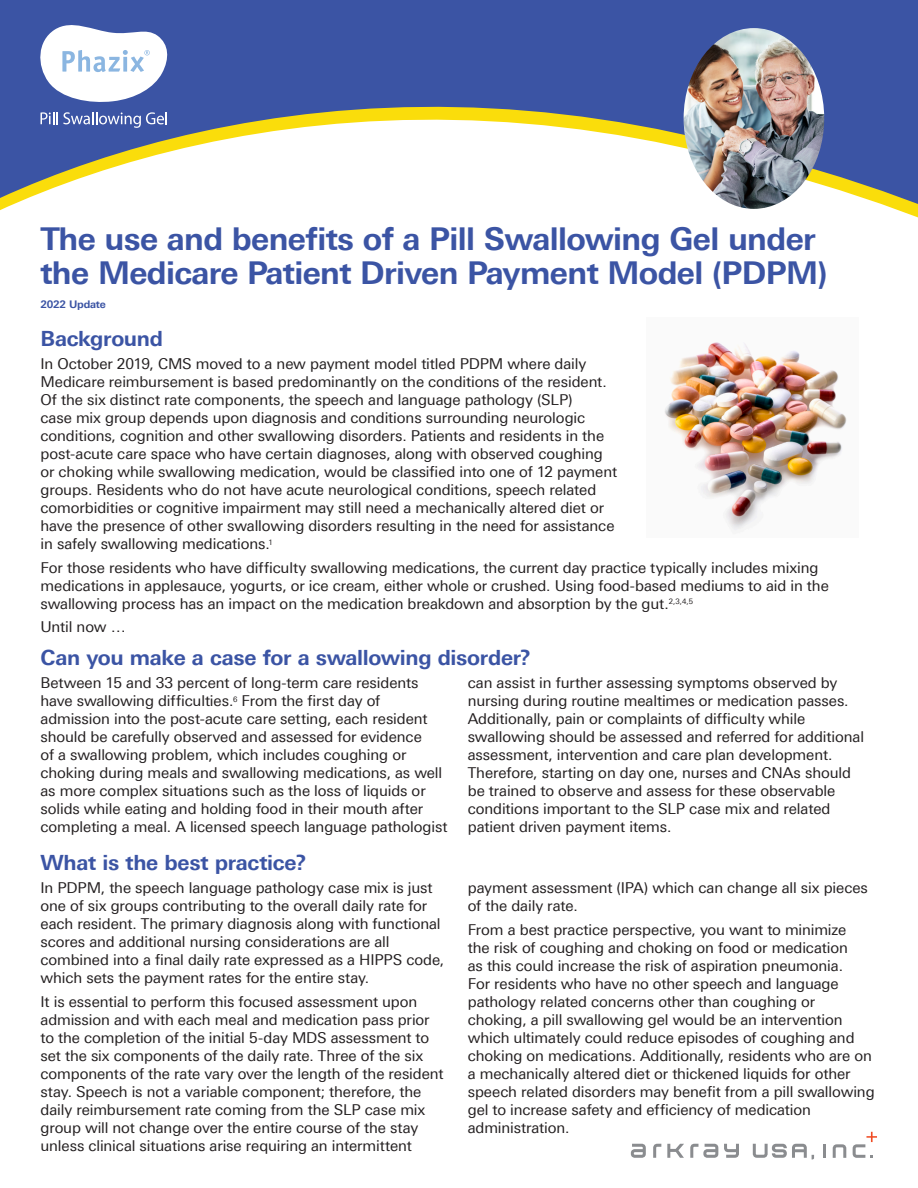
<style>
.page{position:relative;width:918px;height:1188px;background:#fff}
.page>*{position:absolute;margin:0;border:0;box-sizing:border-box;transform-origin:0 0}
.t1{font:700 31.5px/34.5px "Linotype Univers 630";letter-spacing:-.02em;color:#3b54a4}
.Subhead_14_18{font:700 21px "Linotype Univers 630";letter-spacing:-.015em;color:#3b54a4}
.Body-Text_10_12{font:15px/18px "Linotype Univers 430";letter-spacing:-.005em;color:#231f20}
.t2{font:700 10.5px "Linotype Univers 630";letter-spacing:-.02em;color:#3b54a4}
</style>
<div class="page">
<svg style="left:0;top:62px;width:918px;height:156px"></svg>
<div style="left:0;top:0;width:918px;height:62px;background:#3b54a4"></div>
<img style="left:684px;top:28px;width:140px;height:181px">
<svg style="left:653px;top:1144px;width:8px;height:14px"></svg>
<svg style="left:724px;top:1144px;width:15px;height:14px"></svg>
<svg style="left:631px;top:1144px;width:15px;height:14px"></svg>
<svg style="left:690px;top:1144px;width:28px;height:14px"></svg>
<svg style="left:667px;top:1144px;width:17px;height:14px"></svg>
<svg style="left:833px;top:1144px;width:13px;height:14px"></svg>
<hr style="left:823px;top:1144px;width:3px;height:14px;background:#8a8c8f">
<svg style="left:753px;top:1144px;width:61px;height:15px"></svg>
<svg style="left:853px;top:1132px;width:24px;height:26px"></svg>
<img style="left:664px;top:342px;width:183px;height:189px">
<svg style="left:41px;top:112px;width:126px;height:16px;background:#6b7eba"></svg>
<svg style="left:36px;top:25px;width:134px;height:79px"></svg>
<p class="t1" style="left:40px;top:221px;width:788px">The use and benefits of a Pill Swallowing Gel under the Medicare Patient Driven Payment Model (PDPM)</p>
<p class="t2" style="left:40px;top:298px;width:67px">2022 Update</p>
<p class="Subhead_14_18" style="left:40px;top:326px;width:124px">Background</p>
<p class="Body-Text_10_12" style="left:40px;top:355px;width:578px">In October 2019, CMS moved to a new payment model titled PDPM where daily Medicare reimbursement is based predominantly on the conditions of the resident.<br>Of the six distinct rate components, the speech and language pathology (SLP)<br>case mix group depends upon diagnosis and conditions surrounding neurologic conditions, cognition and other swallowing disorders. Patients and residents in the post-acute care space who have certain diagnoses, along with observed coughing or choking while swallowing medication, would be classified into one of 12 payment groups. Residents who do not have acute neurological conditions, speech related comorbidities or cognitive impairment may still need a mechanically altered diet or have the presence of other swallowing disorders resulting in the need for assistance in safely swallowing medications.<sup>1</sup></p>
<p class="Body-Text_10_12" style="left:40px;top:559px;width:790px">For those residents who have difficulty swallowing medications, the current day practice typically includes mixing medications in applesauce, yogurts, or ice cream, either whole or crushed. Using food-based mediums to aid in the swallowing process has an impact on the medication breakdown and absorption by the gut.<sup>2,3,4,5</sup></p>
<p class="Body-Text_10_12" style="left:40px;top:618px;width:87px">Until now …</p>
<p class="Subhead_14_18" style="left:40px;top:645px;width:492px">Can you make a case for a swallowing disorder?</p>
<p class="Body-Text_10_12" style="left:40px;top:674px;width:409px">Between 15 and 33 percent of long-term care residents have swallowing difficulties.<sup>6</sup> From the first day of admission into the post-acute care setting, each resident should be carefully observed and assessed for evidence<br>of a swallowing problem, which includes coughing or choking during meals and swallowing medications, as well as more complex situations such as the loss of liquids or solids while eating and holding food in their mouth after completing a meal. A licensed speech language pathologist</p>
<p class="Body-Text_10_12" style="left:468px;top:674px;width:398px">can assist in further assessing symptoms observed by nursing during routine mealtimes or medication passes.<br>Additionally, pain or complaints of difficulty while swallowing should be assessed and referred for additional assessment, intervention and care plan development.<br>Therefore, starting on day one, nurses and CNAs should be trained to observe and assess for these observable conditions important to the SLP case mix and related patient driven payment items.</p>
<p class="Subhead_14_18" style="left:40px;top:850px;width:268px">What is the best practice?</p>
<p class="Body-Text_10_12" style="left:40px;top:879px;width:405px">In PDPM, the speech language pathology case mix is just one of six groups contributing to the overall daily rate for each resident. The primary diagnosis along with functional scores and additional nursing considerations are all combined into a final daily rate expressed as a HIPPS code, which sets the payment rates for the entire stay.</p>
<p class="Body-Text_10_12" style="left:40px;top:992px;width:405px">It is essential to perform this focused assessment upon admission and with each meal and medication pass prior to the completion of the initial 5-day MDS assessment to set the six components of the daily rate. Three of the six components of the rate vary over the length of the resident stay. Speech is not a variable component; therefore, the daily reimbursement rate coming from the SLP case mix group will not change over the entire course of the stay unless clinical situations arise requiring an intermittent</p>
<p class="Body-Text_10_12" style="left:468px;top:879px;width:402px">payment assessment (IPA) which can change all six pieces of the daily rate.</p>
<p class="Body-Text_10_12" style="left:468px;top:920px;width:409px">From a best practice perspective, you want to minimize<br>the risk of coughing and choking on food or medication<br>as this could increase the risk of aspiration pneumonia.<br>For residents who have no other speech and language pathology related concerns other than coughing or choking, a pill swallowing gel would be an intervention which ultimately could reduce episodes of coughing and choking on medications. Additionally, residents who are on a mechanically altered diet or thickened liquids for other speech related disorders may benefit from a pill swallowing gel to increase safety and efficiency of medication administration.</p>
</div>
